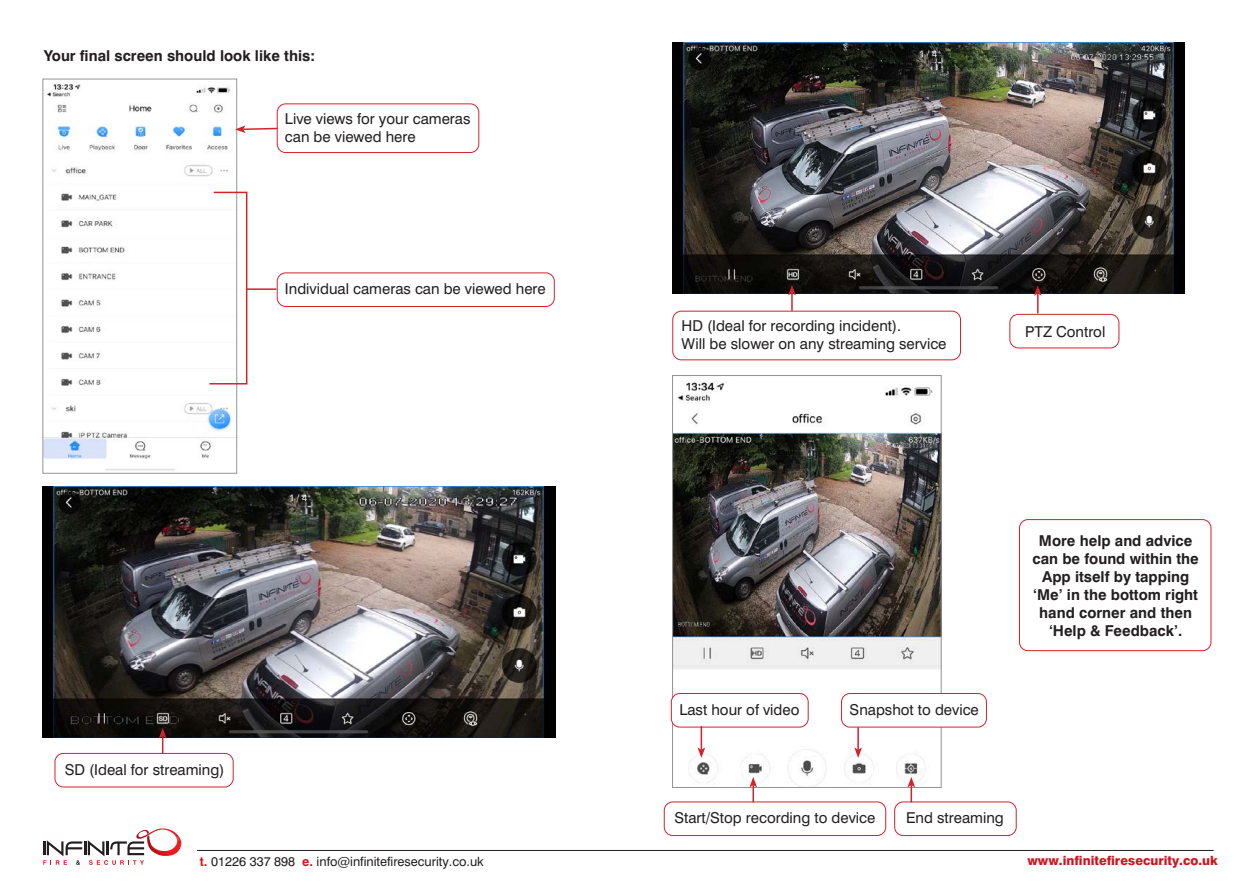
<style>
.page{position:relative;width:1259px;height:893px;background:#fff}
.page>*{position:absolute;margin:0;border:0;box-sizing:border-box;transform-origin:0 0}
.t1{font:15px "Swiss 721 BT";color:#231f20}
.t2{font:700 15px/18px "Swiss 721 BT";color:#231f20;text-align:center}
.t3{font:12.75px "Swiss 721 BT";color:#231f20}
.t4{font:800 12.75px "Swiss 721 BT";color:#cd151d}
.s1{font-weight:700;color:#d7171f}
</style>
<div class="page">
<div style="left:1019px;top:519px;width:192px;height:132px;border:1px solid #d1232a;border-radius:9px"></div>
<div style="left:894px;top:801px;width:122px;height:35px;border:1px solid #d1232a;border-radius:9px"></div>
<div style="left:664px;top:801px;width:222px;height:35px;border:1px solid #d1232a;border-radius:9px"></div>
<img style="left:674px;top:381px;width:265px;height:405px">
<div style="left:672px;top:375px;width:269px;height:413px;border:1px solid #939598"></div>
<div style="left:671px;top:693px;width:137px;height:34px;background:#fff;border-radius:9px"></div>
<div style="left:671px;top:693px;width:137px;height:34px;border:1px solid #d1232a;border-radius:9px"></div>
<div style="left:1009px;top:314px;width:110px;height:34px;border:1px solid #d1232a;border-radius:9px"></div>
<div style="left:672px;top:311px;width:289px;height:49px;border:1px solid #d1232a;border-radius:9px"></div>
<div style="left:277px;top:273px;width:278px;height:34px;border:1px solid #d1232a;border-radius:9px"></div>
<div style="left:277px;top:103px;width:202px;height:50px;border:1px solid #d1232a;border-radius:9px"></div>
<img style="left:45px;top:84px;width:190px;height:387px">
<div style="left:43px;top:79px;width:194px;height:395px;border:1px solid #939598"></div>
<img style="left:43px;top:487px;width:512px;height:251px">
<svg style="left:235px;top:125px;width:44px;height:8px"></svg>
<svg style="left:208px;top:191px;width:40px;height:194px"></svg>
<hr style="left:247px;top:288px;width:29px;height:2px;background:#d1232a">
<img style="left:672px;top:43px;width:512px;height:250px">
<div style="left:841px;top:693px;width:145px;height:34px;background:#fff;border-radius:9px"></div>
<div style="left:841px;top:693px;width:145px;height:34px;border:1px solid #d1232a;border-radius:9px"></div>
<hr style="left:700px;top:726px;width:2px;height:24px;background:#d1232a">
<svg style="left:697px;top:747px;width:8px;height:11px"></svg>
<hr style="left:857px;top:727px;width:2px;height:23px;background:#d1232a">
<svg style="left:854px;top:747px;width:8px;height:11px"></svg>
<svg style="left:907px;top:777px;width:8px;height:25px"></svg>
<svg style="left:749px;top:777px;width:8px;height:25px"></svg>
<svg style="left:788px;top:285px;width:8px;height:26px"></svg>
<svg style="left:1034px;top:285px;width:7px;height:28px"></svg>
<svg style="left:43px;top:828px;width:138px;height:37px"></svg>
<hr style="left:197px;top:850px;width:1016px;height:1px;background:#231f20">
<svg style="left:159px;top:728px;width:7px;height:25px"></svg>
<div style="left:55px;top:753px;width:178px;height:34px;border:1px solid #d1232a;border-radius:9px"></div>
<p class="t2" style="left:44px;top:46px;width:272px">Your final screen should look like this:</p>
<p class="t1" style="left:285px;top:110px;width:187px">Live views for your cameras</p>
<p class="t1" style="left:285px;top:128px;width:132px">can be viewed here</p>
<p class="t1" style="left:285px;top:279px;width:262px">Individual cameras can be viewed here</p>
<p class="t1" style="left:65px;top:760px;width:161px">SD (Ideal for streaming)</p>
<p class="t1" style="left:681px;top:317px;width:221px">HD (Ideal for recording incident).</p>
<p class="t1" style="left:681px;top:335px;width:266px">Will be slower on any streaming service</p>
<p class="t1" style="left:1025px;top:322px;width:82px">PTZ Control</p>
<p class="t1" style="left:679px;top:701px;width:121px">Last hour of video</p>
<p class="t1" style="left:849px;top:701px;width:131px">Snapshot to device</p>
<p class="t2" style="left:1032px;top:531px;width:168px">More help and advice can be found within the<br>App itself by tapping</p>
<p class="t2" style="left:1033px;top:585px;width:166px">‘Me’ in the bottom right hand corner and then ‘Help &amp; Feedback’.</p>
<p class="t1" style="left:674px;top:808px;width:202px">Start/Stop recording to device</p>
<p class="t1" style="left:906px;top:808px;width:99px">End streaming</p>
<p class="t3" style="left:200px;top:854px;width:285px"><span class="s1">t.</span> 01226 337 898 <span class="s1">e.</span> info@infinitefiresecurity.co.uk</p>
<p class="t4" style="left:1027px;top:853px;width:192px">www.infinitefiresecurity.co.uk</p>
</div>
